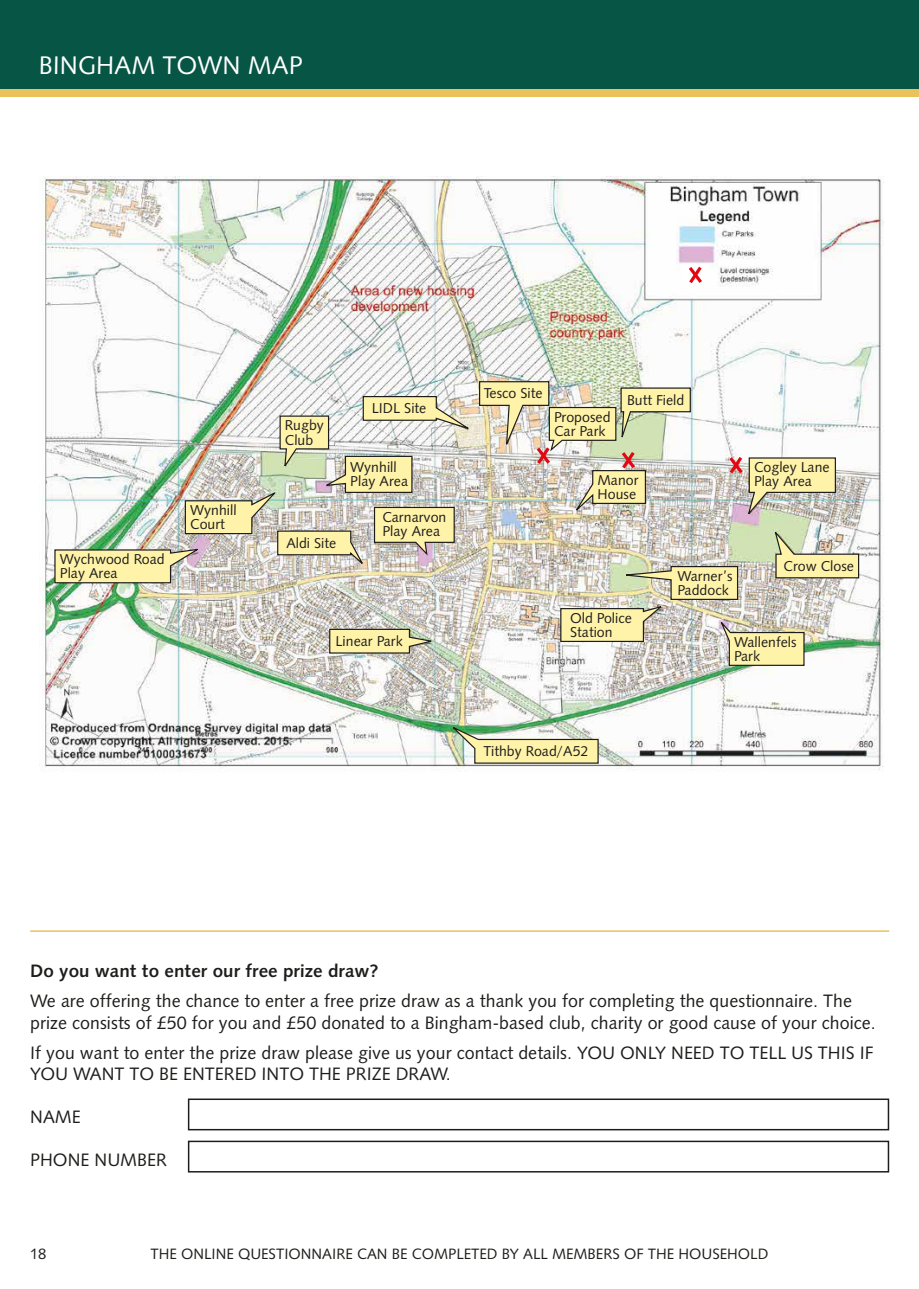
<style>
.page{position:relative;width:919px;height:1289px;background:#fff}
.page>*{position:absolute;margin:0;border:0;box-sizing:border-box;transform-origin:0 0}
.t1{font:25.5px "Humanist 531 BT Roman A";color:#fff}
.t2{font:18px/21.6px "Humanist 531 BT Roman A";color:#1d1d1b}
.t3{font:18px "Humanist 531 BT Bold A";color:#1d1d1b}
.t4{font:15px "Humanist 531 BT Roman A";color:#1d1d1b}
.t5{font:14.25px/14.2px "Humanist 531 BT Roman A";color:#1d1d1b}
</style>
<div class="page">
<img style="left:39px;top:176px;width:843px;height:595px">
<img style="left:447px;top:723px;width:152px;height:41px">
<div style="left:0;top:0;width:918px;height:89px;background:#075645"></div>
<div style="left:0;top:89px;width:918px;height:8px;background:#ebc15b"></div>
<div style="left:188px;top:1098px;width:701px;height:32px;border:2px solid #1d1d1b"></div>
<div style="left:188px;top:1140px;width:701px;height:32px;border:2px solid #1d1d1b"></div>
<hr style="left:30px;top:930px;width:859px;height:1px;background:#ebc15b">
<img style="left:54px;top:380px;width:805px;height:286px">
<div style="left:681px;top:264px;width:28px;height:16px;background:#fff"></div>
<svg style="left:685px;top:263px;width:20px;height:24px"></svg>
<h1 class="t1" style="left:39px;top:49px;width:265px">BINGHAM TOWN MAP</h1>
<p class="t5" style="left:60px;top:551px;width:106px">Wychwood Road<br>Play Area</p>
<p class="t5" style="left:190px;top:502px;width:48px">Wynhill<br>Court</p>
<p class="t5" style="left:285px;top:418px;width:41px">Rugby<br>Club</p>
<p class="t5" style="left:286px;top:535px;width:51px">Aldi Site</p>
<p class="t5" style="left:372px;top:401px;width:56px">LIDL Site</p>
<p class="t5" style="left:350px;top:459px;width:59px">Wynhill<br>Play Area</p>
<p class="t5" style="left:382px;top:509px;width:66px">Carnarvon<br>Play Area</p>
<p class="t5" style="left:335px;top:633px;width:69px">Linear Park</p>
<p class="t5" style="left:484px;top:386px;width:60px">Tesco Site</p>
<p class="t5" style="left:554px;top:409px;width:58px">Proposed<br>Car Park</p>
<p class="t5" style="left:627px;top:392px;width:59px">Butt Field</p>
<p class="t5" style="left:597px;top:472px;width:43px">Manor<br>House</p>
<p class="t5" style="left:754px;top:459px;width:77px">Cogley Lane<br>Play Area</p>
<p class="t5" style="left:570px;top:610px;width:63px">Old Police<br>Station</p>
<p class="t5" style="left:677px;top:568px;width:57px">Warner’s<br>Paddock</p>
<p class="t5" style="left:783px;top:558px;width:72px">Crow Close</p>
<p class="t5" style="left:734px;top:634px;width:64px">Wallenfels<br>Park</p>
<p class="t5" style="left:483px;top:743px;width:107px">Tithby Road/A52</p>
<p class="t3" style="left:30px;top:959px;width:350px">Do you want to enter our free prize draw?</p>
<p class="t2" style="left:30px;top:989px;width:847px">We are offering the chance to enter a free prize draw as a thank you for completing the questionnaire. The prize consists of £50 for you and £50 donated to a Bingham-based club, charity or good cause of your choice.</p>
<p class="t2" style="left:30px;top:1041px;width:845px">If you want to enter the prize draw please give us your contact details. YOU ONLY NEED TO TELL US THIS IF<br>YOU WANT TO BE ENTERED INTO THE PRIZE DRAW.</p>
<p class="t2" style="left:30px;top:1105px;width:52px">NAME</p>
<p class="t2" style="left:30px;top:1148px;width:138px">PHONE NUMBER</p>
<p class="t4" style="left:30px;top:1244px;width:18px">18</p>
<p class="t4" style="left:150px;top:1244px;width:619px">THE ONLINE QUESTIONNAIRE CAN BE COMPLETED BY ALL MEMBERS OF THE HOUSEHOLD</p>
</div>
